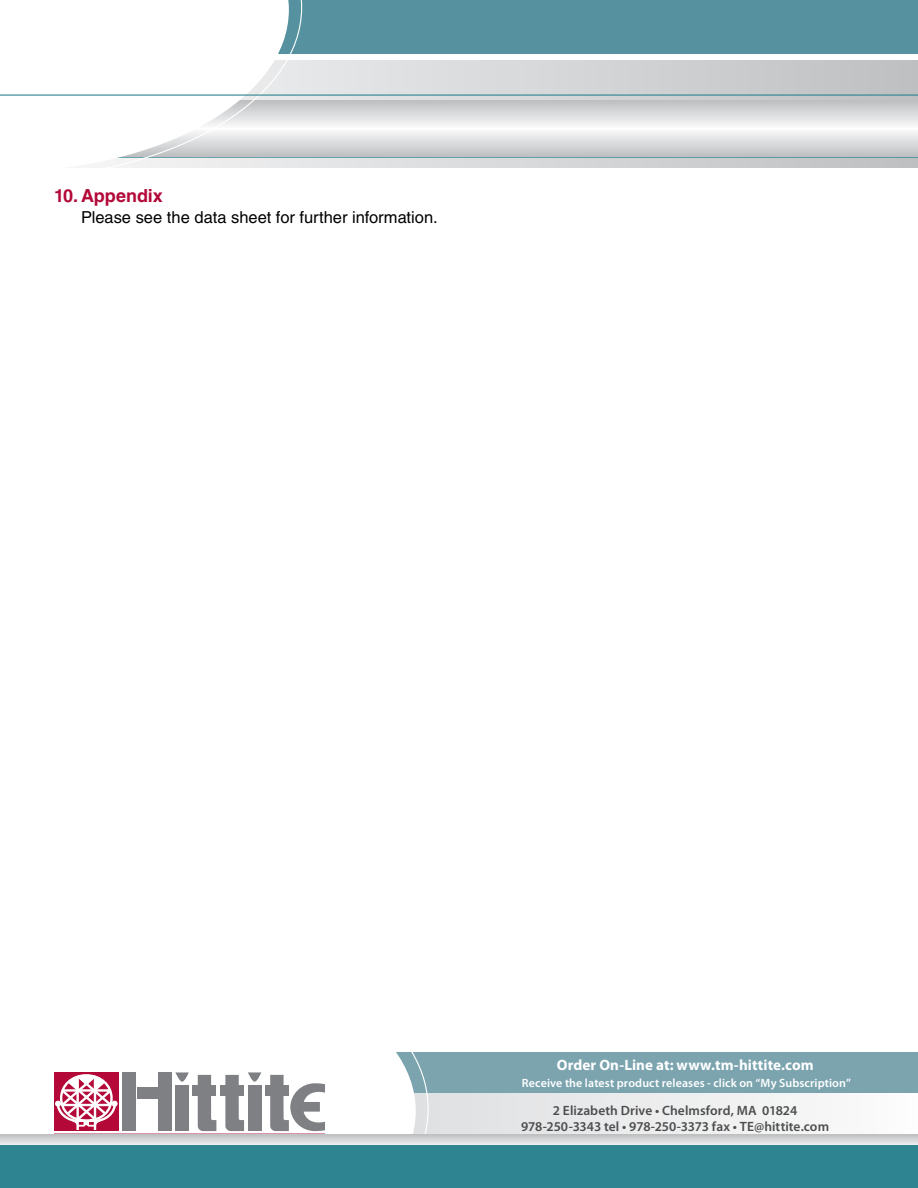
<style>
.page{position:relative;width:918px;height:1188px;background:#fff}
.page>*{position:absolute;margin:0;border:0;box-sizing:border-box;transform-origin:0 0}
.t1{font:700 18px "Helvetica LT Std";letter-spacing:-.005em;color:#b30838}
.t2{font:16.5px "Helvetica LT Std";color:#000}
.t3{font:700 15px "Myriad Pro";letter-spacing:.005em;color:#fff}
.t4{font:600 13.5px/16.5px "Myriad Pro";letter-spacing:.005em;color:#4d4d4f;text-align:center}
.t5{font:600 12px "Myriad Pro";letter-spacing:.01em;color:#fff}
</style>
<div class="page">
<div style="left:0;top:1052px;width:918px;height:40px;background:#7ba4af"></div>
<svg style="left:429px;top:1093px;width:373px;height:41px"></svg>
<svg style="left:0;top:1052px;width:429px;height:82px"></svg>
<div style="left:54px;top:1072px;width:65px;height:59px;background:#b30838"></div>
<hr style="left:76px;top:1076px;width:3px;height:54px;background:#fff">
<hr style="left:94px;top:1076px;width:2px;height:54px;background:#fff">
<svg style="left:55px;top:1074px;width:63px;height:54px"></svg>
<div style="left:158px;top:1072px;width:14px;height:59px;background:#7e8083"></div>
<div style="left:122px;top:1072px;width:14px;height:59px;background:#7e8083"></div>
<div style="left:138px;top:1088px;width:22px;height:11px;background:#7e8083"></div>
<svg style="left:175px;top:1072px;width:14px;height:10px"></svg>
<div style="left:175px;top:1085px;width:14px;height:46px;background:#7e8083"></div>
<svg style="left:198px;top:1075px;width:18px;height:56px"></svg>
<div style="left:192px;top:1085px;width:24px;height:11px;background:#7e8083"></div>
<svg style="left:225px;top:1072px;width:36px;height:59px;background:#a5a6a8"></svg>
<div style="left:220px;top:1085px;width:24px;height:11px;background:#7e8083"></div>
<svg style="left:270px;top:1075px;width:55px;height:56px"></svg>
<div style="left:265px;top:1085px;width:24px;height:11px;background:#7e8083"></div>
<div style="left:0;top:0;width:918px;height:54px;background:#55919e"></div>
<svg style="left:302px;top:61px;width:616px;height:106px;background:#d1d3d4"></svg>
<hr style="left:0;top:157px;width:918px;height:1px;background:#2e8491">
<svg style="left:302px;top:100px;width:616px;height:56px"></svg>
<svg style="left:0;top:1134px;width:918px;height:12px;background:#c6ced1"></svg>
<div style="left:0;top:1146px;width:918px;height:42px;background:#2e8491"></div>
<svg style="left:0;top:0;width:302px;height:168px"></svg>
<hr style="left:0;top:94px;width:918px;height:2px;background:#2e8491">
<h1 class="t1" style="left:54px;top:185px;width:110px">10. Appendix</h1>
<p class="t2" style="left:81px;top:208px;width:358px">Please see the data sheet for further information.</p>
<p class="t3" style="left:557px;top:1057px;width:258px">Order On-Line at: www.tm-hittite.com</p>
<p class="t5" style="left:522px;top:1076px;width:331px">Receive the latest product releases - click on “My Subscription”</p>
<p class="t4" style="left:521px;top:1102px;width:310px">2 Elizabeth Drive • Chelmsford, MA 01824<br>978-250-3343 tel • 978-250-3373 fax • TE@hittite.com</p>
</div>
